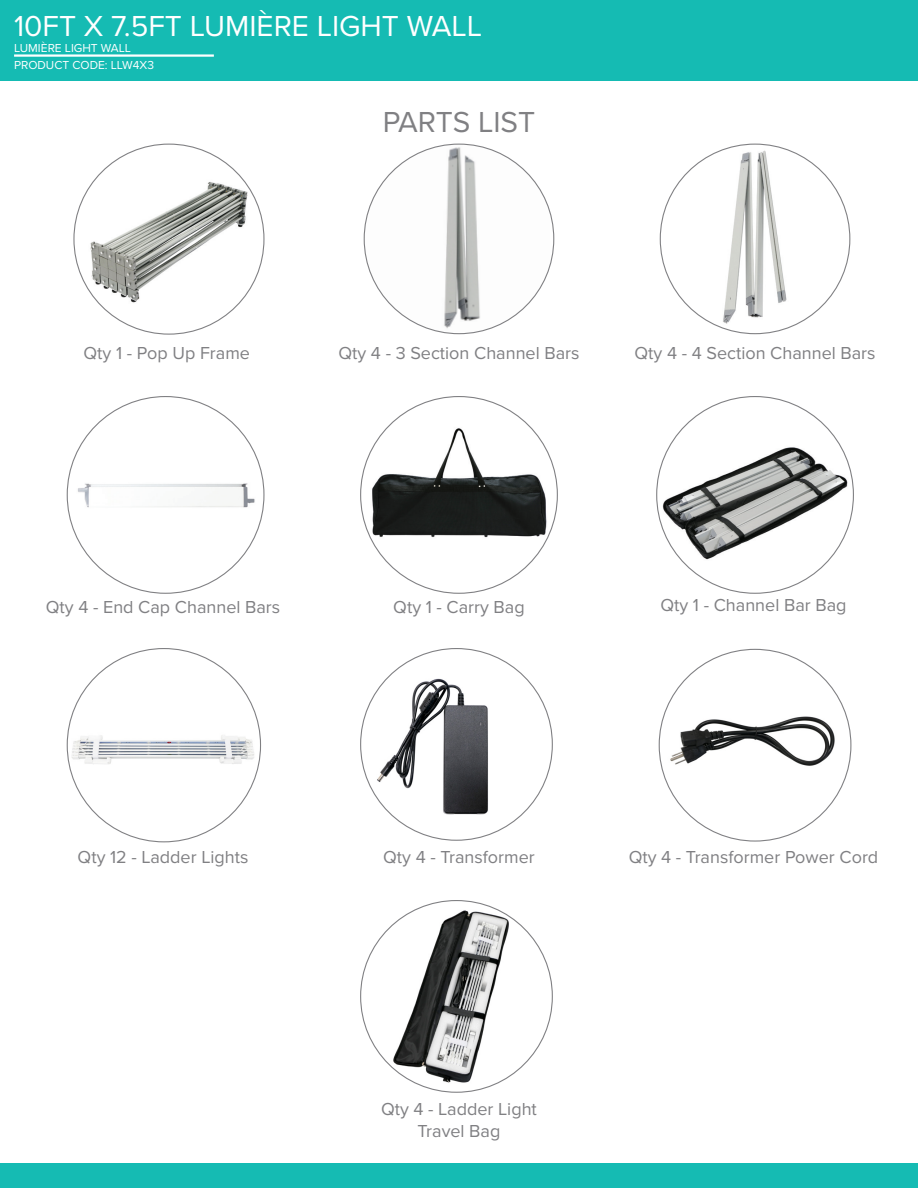
<style>
.page{position:relative;width:918px;height:1188px;background:#fff}
.page>*{position:absolute;margin:0;border:0;box-sizing:border-box;transform-origin:0 0}
.Category_Sub_Title_2{font:30px "Proxima Nova";color:#fff}
.Category_Sub_Title_2-2{font:30px "Proxima Nova";letter-spacing:-.005em;color:#808083}
.t1{font:18px "Proxima Nova";color:#808083}
.top_page_name_regula{font:12px "Proxima Nova";color:#fff}
</style>
<div class="page">
<div style="left:0;top:0;width:918px;height:81px;background:#15bbb3"></div>
<hr style="left:14px;top:54px;width:200px;height:3px;background:#fff">
<div style="left:0;top:1164px;width:918px;height:24px;background:#15bbb3"></div>
<img style="left:88px;top:163px;width:162px;height:161px">
<img style="left:668px;top:149px;width:177px;height:177px">
<img style="left:370px;top:398px;width:178px;height:178px">
<img style="left:364px;top:144px;width:186px;height:188px">
<img style="left:76px;top:405px;width:181px;height:180px">
<img style="left:661px;top:411px;width:188px;height:182px">
<img style="left:70px;top:681px;width:186px;height:124px">
<img style="left:361px;top:668px;width:191px;height:155px">
<img style="left:361px;top:908px;width:191px;height:181px">
<img style="left:663px;top:685px;width:181px;height:121px">
<p class="Category_Sub_Title_2" style="left:14px;top:8px;width:470px">10FT X 7.5FT LUMIÈRE LIGHT WALL</p>
<p class="top_page_name_regula" style="left:14px;top:40px;width:119px">LUMIÈRE LIGHT WALL</p>
<p class="top_page_name_regula" style="left:14px;top:58px;width:141px">PRODUCT CODE: LLW4X3</p>
<p class="Category_Sub_Title_2-2" style="left:383px;top:105px;width:154px">PARTS LIST</p>
<p class="t1" style="left:84px;top:342px;width:168px">Qty 1 - Pop Up Frame</p>
<p class="t1" style="left:338px;top:342px;width:243px">Qty 4 - 3 Section Channel Bars</p>
<p class="t1" style="left:635px;top:342px;width:243px">Qty 4 - 4 Section Channel Bars</p>
<p class="t1" style="left:46px;top:596px;width:236px">Qty 4 - End Cap Channel Bars</p>
<p class="t1" style="left:393px;top:596px;width:133px">Qty 1 - Carry Bag</p>
<p class="t1" style="left:660px;top:595px;width:188px">Qty 1 - Channel Bar Bag</p>
<p class="t1" style="left:78px;top:846px;width:172px">Qty 12 - Ladder Lights</p>
<p class="t1" style="left:383px;top:846px;width:153px">Qty 4 - Transformer</p>
<p class="t1" style="left:629px;top:846px;width:251px">Qty 4 - Transformer Power Cord</p>
<p class="t1" style="left:381px;top:1098px;width:157px">Qty 4 - Ladder Light</p>
<p class="t1" style="left:418px;top:1120px;width:84px">Travel Bag</p>
</div>
